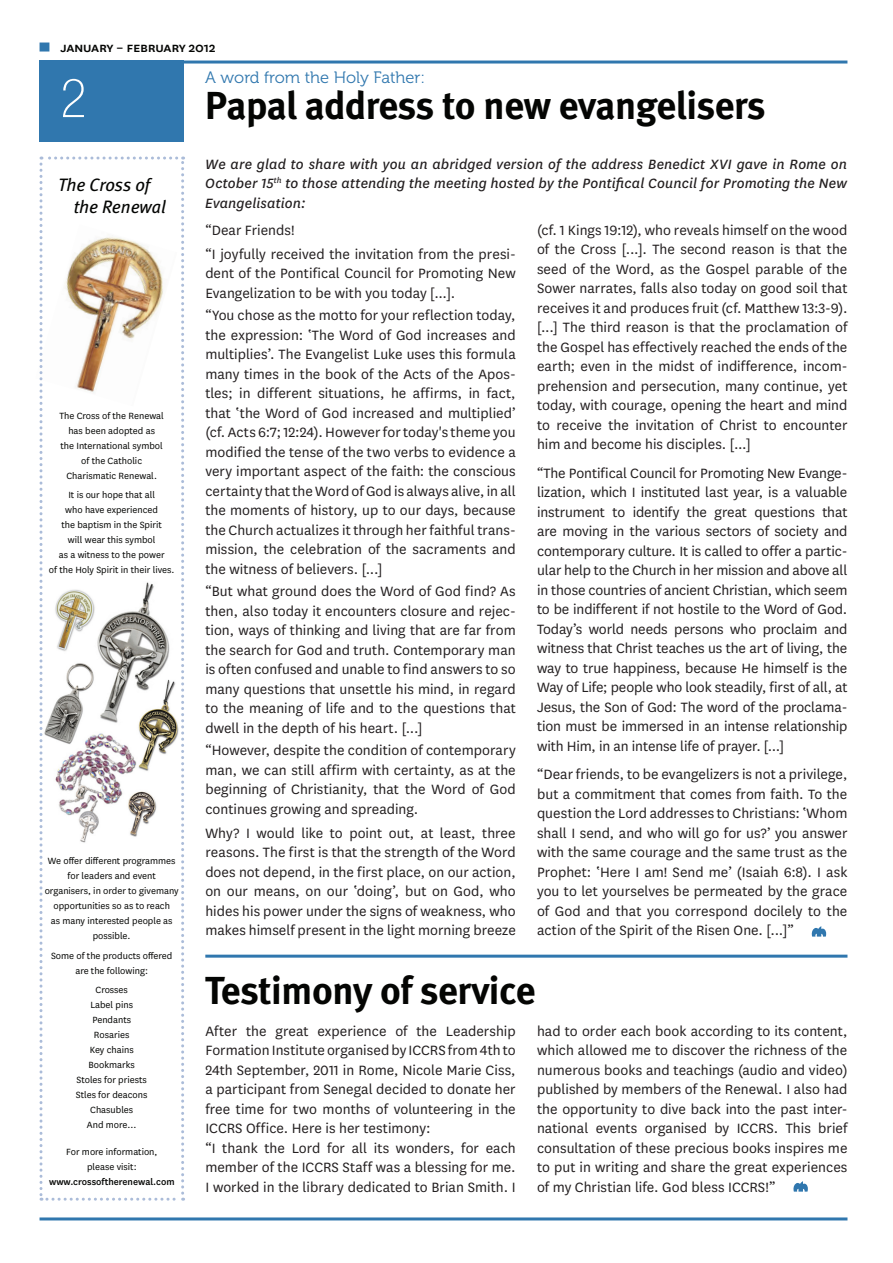
<style>
.page{position:relative;width:893px;height:1263px;background:#fff}
.page>*{position:absolute;margin:0;border:0;box-sizing:border-box;transform-origin:0 0}
.t1{font:100 condensed 54px "Helvetica Neue LT Std";color:#fff}
.t2{font:700 39px "Meta";letter-spacing:-.015em;color:#040503}
.t3{font:italic 18px/22.5px "Meta";color:#040503}
.t4{font:16.5px "Museo 300";letter-spacing:-.005em;color:#3077ae}
.t5{font:15.75px/19.5px "National";color:#231f20;text-align:justify}
.t6{font:italic 15.75px/19.5px "National";letter-spacing:.005em;color:#231f20;text-align:justify}
.t7{font:500 15px "National";letter-spacing:-.02em;color:#040503}
.t8{font:10.5px/15px "National";color:#040503;text-align:center}
.t9{font:500 10.5px "National";color:#040503}
</style>
<div class="page">
<svg style="left:39px;top:157px;width:145px;height:1044px"></svg>
<div style="left:40px;top:43px;width:9px;height:9px;background:#3077ae"></div>
<div style="left:40px;top:61px;width:144px;height:81px;background:#3077ae"></div>
<hr style="left:40px;top:61px;width:807px;height:3px;background:#3077ae">
<hr style="left:40px;top:1217px;width:807px;height:3px;background:#3077ae">
<img style="left:43px;top:582px;width:136px;height:265px">
<hr style="left:205px;top:955px;width:642px;height:3px;background:#3077ae">
<svg style="left:812px;top:926px;width:14px;height:11px"></svg>
<svg style="left:793px;top:1181px;width:15px;height:11px"></svg>
<p class="t7" style="left:61px;top:37px;width:157px">january – february 2012</p>
<h1 class="t1" style="left:61px;top:68px;width:27px">2</h1>
<p class="t4" style="left:205px;top:68px;width:221px">A word from the Holy Father:</p>
<h2 class="t2" style="left:205px;top:82px;width:562px">Papal address to new evangelisers</h2>
<p class="t3" style="left:74px;top:173px;width:94px;text-indent:-15px">The Cross of the Renewal</p>
<p class="t8" style="left:59px;top:407px;width:106px">The Cross of the Renewal has been adopted as<br>the International symbol of the Catholic<br>Charismatic Renewal.</p>
<p class="t8" style="left:49px;top:487px;width:127px">It is our hope that all<br>who have experienced<br>the baptism in the Spirit<br>will wear this symbol<br>as a witness to the power<br>of the Holy Spirit in their lives.</p>
<p class="t8" style="left:45px;top:853px;width:136px">We offer different programmes for leaders and event organisers, in order to givemany opportunities so as to reach<br>as many interested people as possible.</p>
<p class="t8" style="left:51px;top:947px;width:123px">Some of the products offered are the following:</p>
<p class="t8" style="left:76px;top:982px;width:73px">Crosses<br>Label pins<br>Pendants<br>Rosaries<br>Key chains<br>Bookmarks<br>Stoles for priests<br>Stles for deacons<br>Chasubles<br>And more...</p>
<p class="t8" style="left:66px;top:1143px;width:93px">For more information, please visit:</p>
<p class="t9" style="left:49px;top:1174px;width:127px">www.crossoftherenewal.com</p>
<p class="t6" style="left:205px;top:153px;width:643px">We are glad to share with you an abridged version of the address Benedict XVI gave in Rome on October 15<sup>th</sup> to those attending the meeting hosted by the Pontifical Council for Promoting the New Evangelisation:</p>
<p class="t5" style="left:205px;top:217px;width:312px;line-height:24px">“Dear Friends!<br>“I joyfully received the invitation from the presi-</p>
<p class="t5" style="left:205px;top:263px;width:312px">dent of the Pontifical Council for Promoting New<br>Evangelization to be with you today [...].</p>
<p class="t5" style="left:205px;top:305px;width:312px">“You chose as the motto for your reflection today, the expression: ‛The Word of God increases and multiplies’. The Evangelist Luke uses this formula many times in the book of the Acts of the Apos&shy;tles; in different situations, he affirms, in fact, that ‛the Word of God increased and multiplied’ (cf. Acts 6:7; 12:24). However for today's theme you modified the tense of the two verbs to evidence a very important aspect of the faith: the conscious certainty that the Word of God is always alive, in all the moments of history, up to our days, because the Church actualizes it through her faithful trans&shy;mission, the celebration of the sacraments and the witness of believers. [...]</p>
<p class="t5" style="left:205px;top:581px;width:312px">“But what ground does the Word of God find? As then, also today it encounters closure and rejec&shy;tion, ways of thinking and living that are far from the search for God and truth. Contemporary man is often confused and unable to find answers to so many questions that unsettle his mind, in regard to the meaning of life and to the questions that dwell in the depth of his heart. [...]</p>
<p class="t5" style="left:205px;top:740px;width:312px">“However, despite the condition of contemporary man, we can still affirm with certainty, as at the beginning of Christianity, that the Word of God continues growing and spreading.</p>
<p class="t5" style="left:205px;top:822px;width:312px">Why? I would like to point out, at least, three reasons. The first is that the strength of the Word does not depend, in the first place, on our action, on our means, on our ‛doing’, but on God, who hides his power under the signs of weakness, who makes himself present in the light morning breeze</p>
<p class="t5" style="left:537px;top:219px;width:312px">(cf. 1 Kings 19:12), who reveals himself on the wood of the Cross [...]. The second reason is that the seed of the Word, as the Gospel parable of the Sower narrates, falls also today on good soil that receives it and produces fruit (cf. Matthew 13:3-9). [...] The third reason is that the proclamation of the Gospel has effectively reached the ends of the earth; even in the midst of indifference, incom&shy;prehension and persecution, many continue, yet today, with courage, opening the heart and mind to receive the invitation of Christ to encounter him and become his disciples. [...]</p>
<p class="t5" style="left:537px;top:462px;width:312px">“The Pontifical Council for Promoting New Evange&shy;lization, which I instituted last year, is a valuable instrument to identify the great questions that are moving in the various sectors of society and contemporary culture. It is called to offer a partic&shy;ular help to the Church in her mission and above all in those countries of ancient Christian, which seem to be indifferent if not hostile to the Word of God.<br>Today’s world needs persons who proclaim and witness that Christ teaches us the art of living, the way to true happiness, because He himself is the Way of Life; people who look steadily, first of all, at Jesus, the Son of God: The word of the proclama&shy;tion must be immersed in an intense relationship with Him, in an intense life of prayer. [...]</p>
<p class="t5" style="left:537px;top:764px;width:312px">“Dear friends, to be evangelizers is not a privilege, but a commitment that comes from faith. To the question the Lord addresses to Christians: ‛Whom shall I send, and who will go for us?’ you answer with the same courage and the same trust as the Prophet: ‛Here I am! Send me’ (Isaiah 6:8). I ask you to let yourselves be permeated by the grace of God and that you correspond docilely to the action of the Spirit of the Risen One. [...]”</p>
<h2 class="t2" style="left:205px;top:967px;width:332px">Testimony of service</h2>
<p class="t5" style="left:205px;top:1020px;width:312px;text-align:left">After the great experience of the Leadership Formation Institute organised by ICCRS from 4th to 24th September, 2011 in Rome, Nicole Marie Ciss, a participant from Senegal decided to donate her free time for two months of volunteering in the ICCRS Office. Here is her testimony:<br>“I thank the Lord for all its wonders, for each member of the ICCRS Staff was a blessing for me.<br>I worked in the library dedicated to Brian Smith. I</p>
<p class="t5" style="left:537px;top:1020px;width:312px">had to order each book according to its content, which allowed me to discover the richness of the numerous books and teachings (audio and video) published by members of the Renewal. I also had the opportunity to dive back into the past inter&shy;national events organised by ICCRS. This brief consultation of these precious books inspires me to put in writing and share the great experiences of my Christian life. God bless ICCRS!”</p>
</div>
